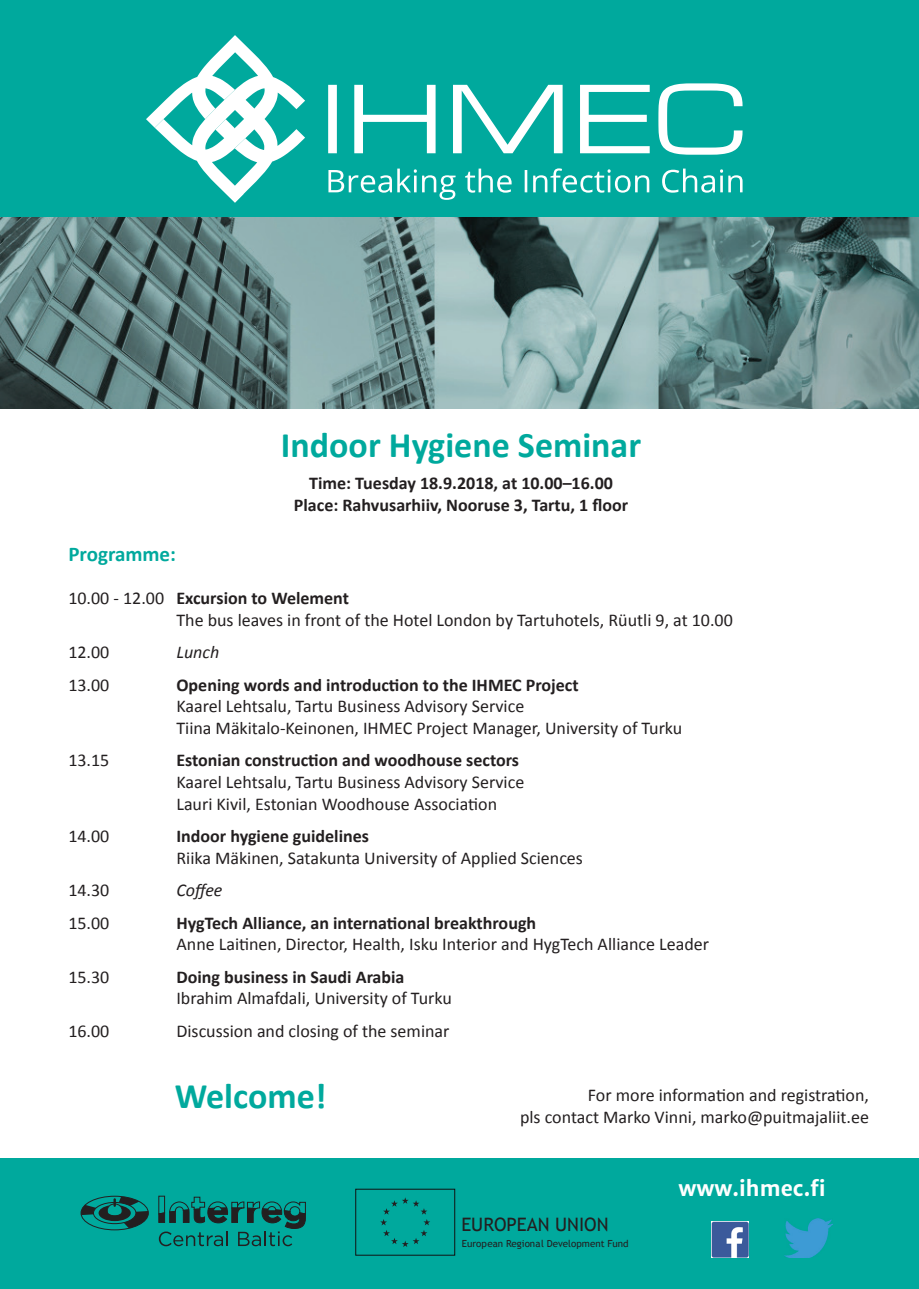
<style>
.page{position:relative;width:919px;height:1289px;background:#fff}
.page>*{position:absolute;margin:0;border:0;box-sizing:border-box;transform-origin:0 0}
.t1{font:700 36px "Calibri";color:#00a99d}
.t2{font:700 21px "Merriweather Sans";color:#fff}
.t3{font:700 21px "Calibri";color:#00a99d}
.t4{font:18.45px "Trebuchet MS";color:#231f20}
.t5{font:18px/21.6px "Calibri";color:#231f20}
.t6{font:700 18px/21.6px "Calibri";color:#231f20;text-align:center}
.t7{font:italic 18px "Calibri";color:#231f20}
.t8{font:9.75px "Trebuchet MS";color:#231f20}
.s1{font-weight:700}
</style>
<div class="page">
<div style="left:0;top:1158px;width:918px;height:130px;background:#00a99d"></div>
<div style="left:0;top:0;width:918px;height:272px;background:#00a99d"></div>
<img style="left:711px;top:1221px;width:37px;height:36px">
<img style="left:784px;top:1218px;width:48px;height:39px">
<img style="left:0;top:217px;width:918px;height:191px">
<svg style="left:328px;top:83px;width:414px;height:72px"></svg>
<svg style="left:328px;top:168px;width:414px;height:32px"></svg>
<svg style="left:146px;top:35px;width:159px;height:168px"></svg>
<svg style="left:158px;top:1195px;width:148px;height:51px"></svg>
<svg style="left:81px;top:1195px;width:68px;height:35px"></svg>
<div style="left:355px;top:1188px;width:100px;height:67px;border:1px solid #101414"></div>
<svg style="left:380px;top:1197px;width:50px;height:49px"></svg>
<h1 class="t1" style="left:281px;top:421px;width:362px">Indoor Hygiene Seminar</h1>
<p class="t6" style="left:294px;top:472px;width:336px">Time: Tuesday 18.9.2018, at 10.00–16.00<br>Place: Rahvusarhiiv, Nooruse 3, Tartu, 1 floor</p>
<p class="t3" style="left:68px;top:540px;width:109px">Programme:</p>
<p class="t5" style="left:176px;top:587px;width:558px;text-indent:-108px">10.00 - 12.00 <span class="s1">Excursion to Welement<br></span>The bus leaves in front of the Hotel London by Tartuhotels, Rüutli 9, at 10.00</p>
<p class="t5" style="left:68px;top:641px;width:43px">12.00</p>
<p class="t7" style="left:176px;top:640px;width:44px">Lunch</p>
<p class="t5" style="left:68px;top:674px;width:43px">13.00</p>
<p class="t6" style="left:176px;top:674px;width:404px">Opening words and introduction to the IHMEC Project</p>
<p class="t5" style="left:176px;top:695px;width:507px">Kaarel Lehtsalu, Tartu Business Advisory Service<br>Tiina Mäkitalo-Keinonen, IHMEC Project Manager, University of Turku</p>
<p class="t5" style="left:68px;top:749px;width:43px">13.15</p>
<p class="t6" style="left:176px;top:749px;width:344px">Estonian construction and woodhouse sectors</p>
<p class="t5" style="left:176px;top:771px;width:349px">Kaarel Lehtsalu, Tartu Business Advisory Service<br>Lauri Kivil, Estonian Woodhouse Association</p>
<p class="t5" style="left:68px;top:825px;width:43px">14.00</p>
<p class="t6" style="left:176px;top:825px;width:194px">Indoor hygiene guidelines</p>
<p class="t5" style="left:176px;top:847px;width:408px">Riika Mäkinen, Satakunta University of Applied Sciences</p>
<p class="t5" style="left:68px;top:879px;width:43px">14.30</p>
<p class="t7" style="left:176px;top:877px;width:48px">Coffee</p>
<p class="t5" style="left:68px;top:911px;width:43px">15.00</p>
<p class="t6" style="left:176px;top:911px;width:361px">HygTech Alliance, an international breakthrough</p>
<p class="t5" style="left:176px;top:933px;width:534px">Anne Laitinen, Director, Health, Isku Interior and HygTech Alliance Leader</p>
<p class="t5" style="left:68px;top:965px;width:43px">15.30</p>
<p class="t6" style="left:176px;top:965px;width:229px">Doing business in Saudi Arabia</p>
<p class="t5" style="left:176px;top:987px;width:277px">Ibrahim Almafdali, University of Turku</p>
<p class="t5" style="left:68px;top:1019px;width:43px">16.00</p>
<p class="t5" style="left:176px;top:1019px;width:274px">Discussion and closing of the seminar</p>
<h1 class="t1" style="left:175px;top:1072px;width:153px">Welcome!</h1>
<p class="t5" style="left:588px;top:1084px;width:282px">For more information and registration,</p>
<p class="t5" style="left:520px;top:1105px;width:350px">pls contact Marko Vinni, marko@puitmajaliit.ee</p>
<p class="t4" style="left:461px;top:1213px;width:149px">EUROPEAN UNION</p>
<p class="t8" style="left:462px;top:1237px;width:168px">European Regional Development Fund</p>
<p class="t2" style="left:678px;top:1174px;width:149px">www.ihmec.fi</p>
</div>
